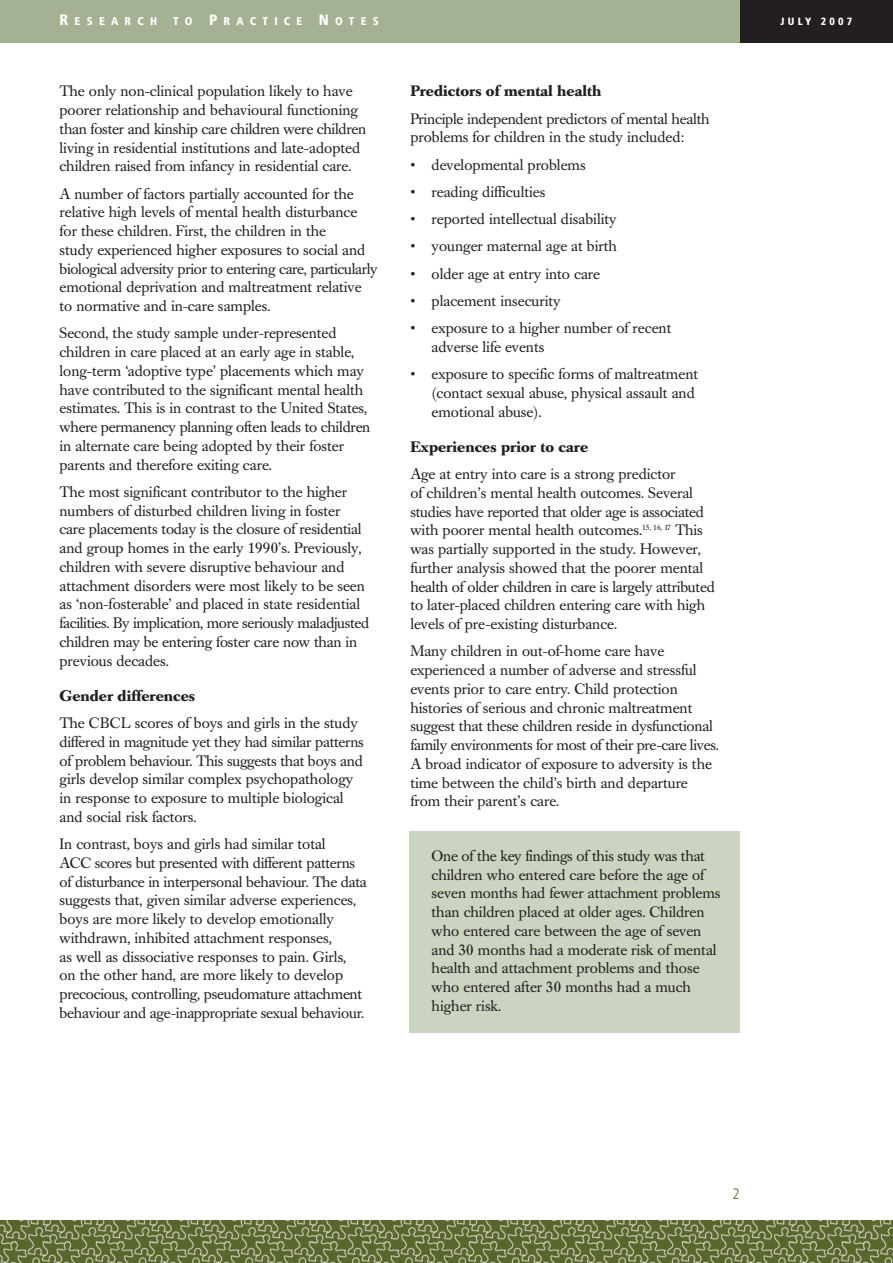
<style>
.page{position:relative;width:893px;height:1263px;background:#fff}
.page>*{position:absolute;margin:0;border:0;box-sizing:border-box;transform-origin:0 0}
.t1{font:15px/18.8px "Caslon Book BE";color:#231f20}
.t2{font:700 15px "Caslon Book BE";color:#231f20}
.t3{font:300 condensed 15px "Frutiger";color:#57662a}
.t4{font:900 condensed 11.25px "Frutiger";letter-spacing:.555em;color:#fff}
.t5{font:900 condensed 10.5px "Frutiger";letter-spacing:.31em;color:#fff}
.s1{font-size:15px}
</style>
<div class="page">
<div style="left:409px;top:831px;width:331px;height:202px;background:#cbd3c1"></div>
<div style="left:740px;top:0;width:153px;height:43px;background:#231f20"></div>
<div style="left:0;top:0;width:740px;height:43px;background:#a4b192"></div>
<img style="left:0;top:1220px;width:893px;height:43px">
<p class="t4" style="left:60px;top:17px;width:99px"><span class="s1">R</span>ESEARCH</p>
<p class="t4" style="left:173px;top:17px;width:207px">TO <span class="s1">P</span>RACTICE <span class="s1">N</span>OTES</p>
<p class="t1" style="left:60px;top:83px;width:308px">The only non-clinical population likely to have poorer relationship and behavioural functioning than foster and kinship care children were children living in residential institutions and late-adopted children raised from infancy in residential care.</p>
<p class="t1" style="left:60px;top:186px;width:320px">A number of factors partially accounted for the relative high levels of mental health disturbance for these children. First, the children in the<br>study experienced higher exposures to social and biological adversity prior to entering care, particularly emotional deprivation and maltreatment relative to normative and in-care samples.</p>
<p class="t1" style="left:60px;top:325px;width:312px">Second, the study sample under-represented children in care placed at an early age in stable, long-term ‘adoptive type’ placements which may have contributed to the significant mental health estimates. This is in contrast to the United States, where permanency planning often leads to children in alternate care being adopted by their foster parents and therefore exiting care.</p>
<p class="t1" style="left:60px;top:484px;width:311px">The most significant contributor to the higher numbers of disturbed children living in foster care placements today is the closure of residential and group homes in the early 1990’s. Previously, children with severe disruptive behaviour and attachment disorders were most likely to be seen as ‘non-fosterable’ and placed in state residential facilities. By implication, more seriously maladjusted children may be entering foster care now than in previous decades.</p>
<p class="t2" style="left:60px;top:690px;width:137px">Gender differences</p>
<p class="t1" style="left:60px;top:715px;width:306px">The CBCL scores of boys and girls in the study differed in magnitude yet they had similar patterns of problem behaviour. This suggests that boys and girls develop similar complex psychopathology in response to exposure to multiple biological and social risk factors.</p>
<p class="t1" style="left:60px;top:836px;width:309px">In contrast, boys and girls had similar total<br>ACC scores but presented with different patterns of disturbance in interpersonal behaviour. The data suggests that, given similar adverse experiences, boys are more likely to develop emotionally withdrawn, inhibited attachment responses,<br>as well as dissociative responses to pain. Girls,<br>on the other hand, are more likely to develop precocious, controlling, pseudomature attachment behaviour and age-inappropriate sexual behaviour.</p>
<p class="t2" style="left:410px;top:85px;width:193px">Predictors of mental health</p>
<p class="t1" style="left:410px;top:111px;width:301px">Principle independent predictors of mental health problems for children in the study included:</p>
<p class="t1" style="left:410px;top:157px;width:177px">• developmental problems</p>
<p class="t1" style="left:410px;top:184px;width:136px">• reading difficulties</p>
<p class="t1" style="left:410px;top:211px;width:208px">• reported intellectual disability</p>
<p class="t1" style="left:410px;top:238px;width:208px">• younger maternal age at birth</p>
<p class="t1" style="left:410px;top:266px;width:191px">• older age at entry into care</p>
<p class="t1" style="left:410px;top:293px;width:152px">• placement insecurity</p>
<p class="t1" style="left:432px;top:320px;width:241px;text-indent:-21px">• exposure to a higher number of recent adverse life events</p>
<p class="t1" style="left:432px;top:366px;width:268px;text-indent:-21px">• exposure to specific forms of maltreatment (contact sexual abuse, physical assault and emotional abuse).</p>
<p class="t2" style="left:410px;top:441px;width:179px">Experiences prior to care</p>
<p class="t1" style="left:410px;top:466px;width:306px">Age at entry into care is a strong predictor<br>of children’s mental health outcomes. Several studies have reported that older age is associated with poorer mental health outcomes.<sup>15,</sup> <sup>16,</sup> <sup>17</sup> This was partially supported in the study. However, further analysis showed that the poorer mental health of older children in care is largely attributed to later-placed children entering care with high levels of pre-existing disturbance.</p>
<p class="t1" style="left:410px;top:643px;width:310px">Many children in out-of-home care have experienced a number of adverse and stressful events prior to care entry. Child protection histories of serious and chronic maltreatment suggest that these children reside in dysfunctional family environments for most of their pre-care lives.<br>A broad indicator of exposure to adversity is the time between the child’s birth and departure from their parent’s care.</p>
<p class="t1" style="left:432px;top:848px;width:290px">One of the key findings of this study was that children who entered care before the age of seven months had fewer attachment problems than children placed at older ages. Children who entered care between the age of seven and 30 months had a moderate risk of mental health and attachment problems and those who entered after 30 months had a much higher risk.</p>
<p class="t5" style="left:780px;top:17px;width:73px">JULY 2007</p>
<p class="t3" style="left:732px;top:1187px;width:9px">2</p>
</div>
